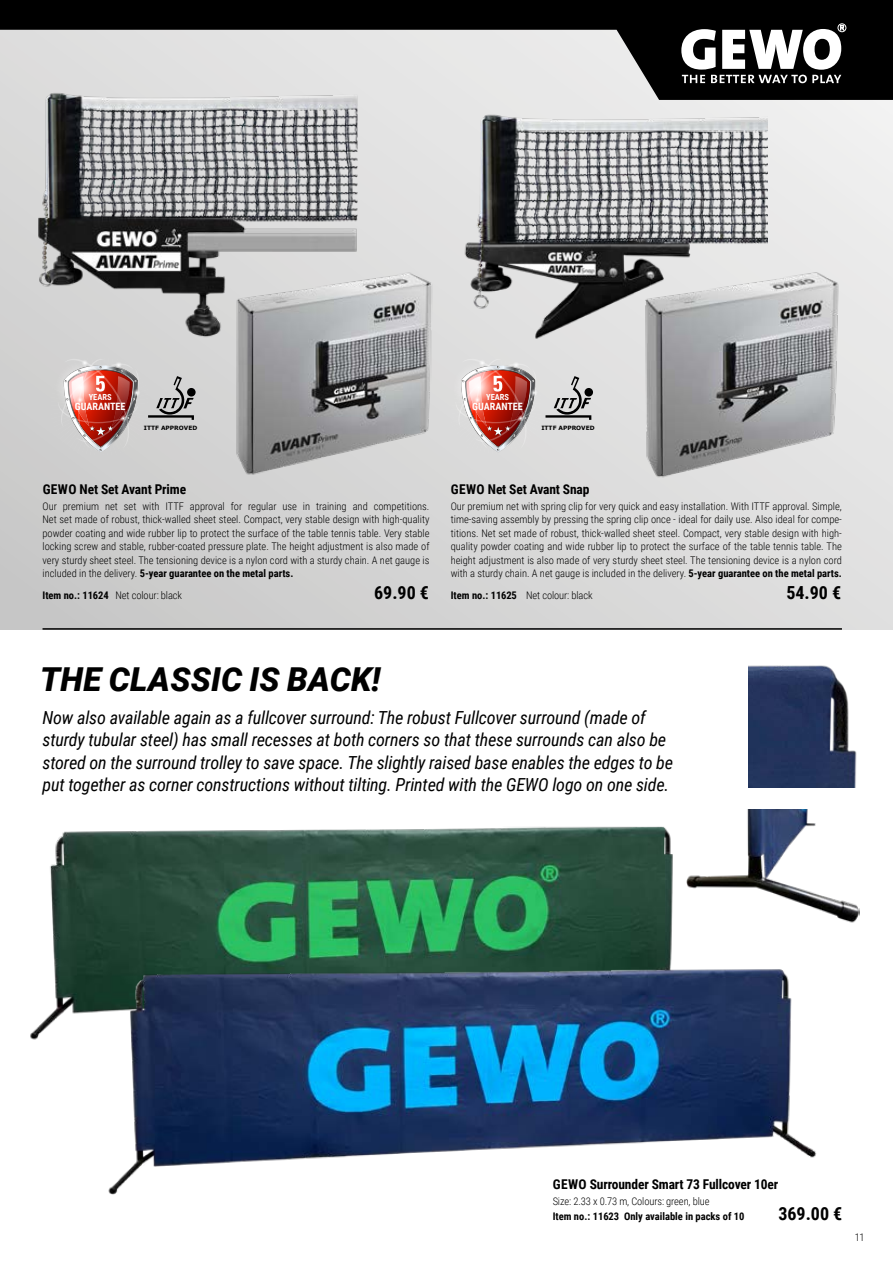
<style>
.page{position:relative;width:893px;height:1263px;background:#fff}
.page>*{position:absolute;margin:0;border:0;box-sizing:border-box;transform-origin:0 0}
.t1{font:italic 900 33px "Roboto";letter-spacing:.005em;color:#000}
.t2{font:italic 18px/22.5px "Roboto Condensed";letter-spacing:-.01em;color:#000}
.t3{font:700 18px "Roboto Condensed";color:#000}
.t4{font:700 13.5px "Roboto Condensed";letter-spacing:-.01em;color:#000}
.t5{font:300 10.5px/13.5px "Roboto Condensed";color:#000;text-align:justify}
.t6{font:700 10.5px "Roboto Condensed";color:#000}
.t7{font:700 10.05px "Roboto Condensed";color:#fff}
.t8{font:700 8.4px "Roboto Condensed";color:#fff}
.t9{font:700 5.85px "Verdana";color:#000}
.s1{font-weight:700}
</style>
<div class="page">
<div style="left:0;top:13px;width:893px;height:617px;background:linear-gradient(to right,#c9c9c8,#e6e6e6)"></div>
<svg style="left:0;top:0;width:893px;height:100px"></svg>
<div style="left:837px;top:23px;width:9px;height:9px;border:1px solid #fff;border-radius:50%"></div>
<svg style="left:681px;top:25px;width:163px;height:58px"></svg>
<img style="left:30px;top:826px;width:643px;height:214px">
<img style="left:103px;top:928px;width:714px;height:267px">
<img style="left:686px;top:810px;width:173px;height:113px">
<img style="left:26px;top:89px;width:344px;height:283px">
<img style="left:457px;top:72px;width:311px;height:335px">
<svg style="left:51px;top:358px;width:143px;height:97px"></svg>
<svg style="left:449px;top:358px;width:142px;height:97px"></svg>
<img style="left:748px;top:665px;width:109px;height:123px">
<img style="left:213px;top:261px;width:230px;height:222px">
<img style="left:623px;top:267px;width:233px;height:219px">
<hr style="left:43px;top:628px;width:799px;height:2px;background:#000">
<p class="t8" style="left:89px;top:391px;width:24px">YEARS</p>
<p class="t7" style="left:75px;top:399px;width:52px">GUARANTEE</p>
<p class="t8" style="left:486px;top:391px;width:24px">YEARS</p>
<p class="t7" style="left:472px;top:399px;width:52px">GUARANTEE</p>
<p class="t9" style="left:144px;top:424px;width:55px">ITTF APPROVED</p>
<p class="t9" style="left:541px;top:424px;width:55px">ITTF APPROVED</p>
<p class="t4" style="left:43px;top:480px;width:145px">GEWO Net Set Avant Prime</p>
<p class="t5" style="left:43px;top:499px;width:388px">Our premium net set with ITTF approval for regular use in training and competitions.<br>Net set made of robust, thick-walled sheet steel. Compact, very stable design with high-quality powder coating and wide rubber lip to protect the surface of the table tennis table. Very stable locking screw and stable, rubber-coated pressure plate. The height adjustment is also made of very sturdy sheet steel. The tensioning device is a nylon cord with a sturdy chain. A net gauge is included in the delivery. <span class="s1">5-year guarantee on the metal parts.</span></p>
<p class="t5" style="left:43px;top:588px;width:141px"><span class="s1">Item no.: 11624</span> Net colour: black</p>
<h2 class="t3" style="left:374px;top:580px;width:56px">69.90 €</h2>
<p class="t4" style="left:451px;top:480px;width:140px">GEWO Net Set Avant Snap</p>
<p class="t5" style="left:451px;top:499px;width:393px">Our premium net with spring clip for very quick and easy installation. With ITTF approval. Simple, time-saving assembly by pressing the spring clip once - ideal for daily use. Also ideal for compe&shy;titions. Net set made of robust, thick-walled sheet steel. Compact, very stable design with high&shy;quality powder coating and wide rubber lip to protect the surface of the table tennis table. The height adjustment is also made of very sturdy sheet steel. The tensioning device is a nylon cord with a sturdy chain. A net gauge is included in the delivery. <span class="s1">5-year guarantee on the metal parts.</span></p>
<p class="t5" style="left:451px;top:588px;width:143px"><span class="s1">Item no.: 11625</span> Net colour: black</p>
<h2 class="t3" style="left:786px;top:580px;width:56px">54.90 €</h2>
<h1 class="t1" style="left:40px;top:656px;width:342px">THE CLASSIC IS BACK!</h1>
<p class="t2" style="left:43px;top:705px;width:632px">Now also available again as a fullcover surround: The robust Fullcover surround (made of sturdy tubular steel) has small recesses at both corners so that these surrounds can also be stored on the surround trolley to save space. The slightly raised base enables the edges to be put together as corner constructions without tilting. Printed with the GEWO logo on one side.</p>
<p class="t4" style="left:553px;top:1175px;width:227px">GEWO Surrounder Smart 73 Fullcover 10er</p>
<p class="t5" style="left:553px;top:1194px;width:158px">Size: 2.33 x 0.73 m, Colours: green, blue</p>
<p class="t6" style="left:553px;top:1209px;width:193px">Item no.: 11623 Only available in packs of 10</p>
<h2 class="t3" style="left:778px;top:1201px;width:66px">369.00 €</h2>
<p class="t5" style="left:855px;top:1230px;width:11px">11</p>
</div>
